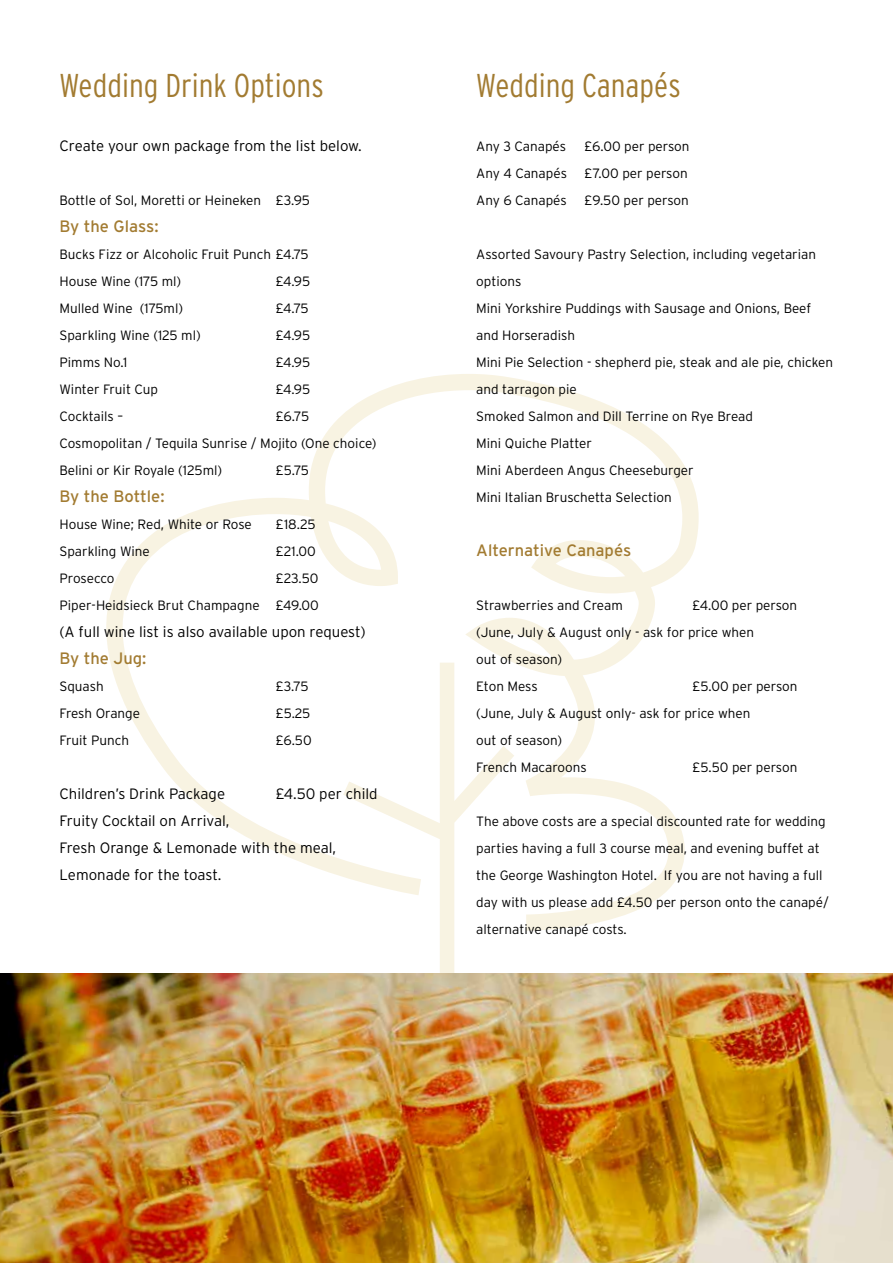
<style>
.page{position:relative;width:893px;height:1263px;background:#fff}
.page>*{position:absolute;margin:0;border:0;box-sizing:border-box;transform-origin:0 0}
.t1{font:300 condensed 33px "Interstate";color:#a27b31}
.t2{font:16.5px "Interstate";color:#a27b31}
.t3{font:300 15px/27px "Interstate";color:#000}
.t4{font:300 13.5px/27px "Interstate";color:#000}
</style>
<div class="page">
<svg style="left:106px;top:374px;width:593px;height:600px"></svg>
<img style="left:0;top:974px;width:893px;height:289px">
<h1 class="t1" style="left:60px;top:67px;width:266px">Wedding Drink Options</h1>
<p class="t3" style="left:60px;top:132px;width:304px">Create your own package from the list below.</p>
<p class="t4" style="left:60px;top:186px;width:252px">Bottle of Sol, Moretti or Heineken £3.95</p>
<p class="t2" style="left:60px;top:217px;width:101px">By the Glass:</p>
<p class="t4" style="left:60px;top:240px;width:251px">Bucks Fizz or Alcoholic Fruit Punch £4.75<br>House Wine (175 ml)</p>
<p class="t4" style="left:276px;top:267px;width:36px">£4.95</p>
<p class="t4" style="left:60px;top:294px;width:125px">Mulled Wine (175ml)</p>
<p class="t4" style="left:276px;top:294px;width:35px">£4.75</p>
<p class="t4" style="left:60px;top:321px;width:143px">Sparkling Wine (125 ml)</p>
<p class="t4" style="left:276px;top:321px;width:36px">£4.95</p>
<p class="t4" style="left:60px;top:348px;width:69px">Pimms No.1</p>
<p class="t4" style="left:276px;top:348px;width:36px">£4.95</p>
<p class="t4" style="left:60px;top:375px;width:100px">Winter Fruit Cup</p>
<p class="t4" style="left:276px;top:375px;width:36px">£4.95</p>
<p class="t4" style="left:60px;top:402px;width:65px">Cocktails –</p>
<p class="t4" style="left:60px;top:402px;width:319px;text-indent:216px">£6.75<br>Cosmopolitan / Tequila Sunrise / Mojito (One choice)<br>Belini or Kir Royale (125ml)</p>
<p class="t4" style="left:276px;top:456px;width:35px">£5.75</p>
<p class="t2" style="left:60px;top:487px;width:107px">By the Bottle:</p>
<p class="t4" style="left:60px;top:510px;width:194px">House Wine; Red, White or Rose</p>
<p class="t4" style="left:276px;top:510px;width:41px">£18.25</p>
<p class="t4" style="left:60px;top:537px;width:92px">Sparkling Wine</p>
<p class="t4" style="left:276px;top:537px;width:42px">£21.00</p>
<p class="t4" style="left:60px;top:564px;width:57px">Prosecco</p>
<p class="t4" style="left:60px;top:564px;width:261px;text-align:right">£23.50<br>Piper-Heidsieck Brut Champagne £49.00</p>
<p class="t3" style="left:60px;top:618px;width:308px">(A full wine list is also available upon request)</p>
<p class="t2" style="left:60px;top:649px;width:88px">By the Jug:</p>
<p class="t4" style="left:60px;top:672px;width:46px">Squash</p>
<p class="t4" style="left:276px;top:672px;width:35px">£3.75</p>
<p class="t4" style="left:60px;top:699px;width:82px">Fresh Orange</p>
<p class="t4" style="left:276px;top:699px;width:36px">£5.25</p>
<p class="t4" style="left:60px;top:726px;width:71px">Fruit Punch</p>
<p class="t4" style="left:276px;top:726px;width:38px">£6.50</p>
<p class="t3" style="left:60px;top:780px;width:167px">Children’s Drink Package</p>
<p class="t3" style="left:276px;top:780px;width:104px">£4.50 per child</p>
<p class="t3" style="left:60px;top:807px;width:278px">Fruity Cocktail on Arrival,<br>Fresh Orange &amp; Lemonade with the meal,<br>Lemonade for the toast.</p>
<h1 class="t1" style="left:476px;top:67px;width:206px">Wedding Canapés</h1>
<p class="t4" style="left:476px;top:132px;width:91px">Any 3 Canapés</p>
<p class="t4" style="left:584px;top:132px;width:107px">£6.00 per person</p>
<p class="t4" style="left:476px;top:159px;width:92px">Any 4 Canapés</p>
<p class="t4" style="left:584px;top:159px;width:105px">£7.00 per person</p>
<p class="t4" style="left:476px;top:186px;width:92px">Any 6 Canapés</p>
<p class="t4" style="left:584px;top:186px;width:106px">£9.50 per person</p>
<p class="t4" style="left:476px;top:240px;width:358px">Assorted Savoury Pastry Selection, including vegetarian options<br>Mini Yorkshire Puddings with Sausage and Onions, Beef and Horseradish<br>Mini Pie Selection - shepherd pie, steak and ale pie, chicken and tarragon pie<br>Smoked Salmon and Dill Terrine on Rye Bread<br>Mini Quiche Platter<br>Mini Aberdeen Angus Cheeseburger<br>Mini Italian Bruschetta Selection</p>
<p class="t2" style="left:476px;top:541px;width:157px">Alternative Canapés</p>
<p class="t4" style="left:476px;top:591px;width:148px">Strawberries and Cream</p>
<p class="t4" style="left:476px;top:591px;width:322px;text-indent:216px">£4.00 per person (June, July &amp; August only - ask for price when<br>out of season)<br>Eton Mess</p>
<p class="t4" style="left:476px;top:672px;width:323px;text-indent:216px">£5.00 per person (June, July &amp; August only- ask for price when<br>out of season)<br>French Macaroons</p>
<p class="t4" style="left:692px;top:753px;width:107px">£5.50 per person</p>
<p class="t4" style="left:476px;top:807px;width:354px">The above costs are a special discounted rate for wedding parties having a full 3 course meal, and evening buffet at the George Washington Hotel. If you are not having a full day with us please add £4.50 per person onto the canapé/ alternative canapé costs.</p>
</div>
